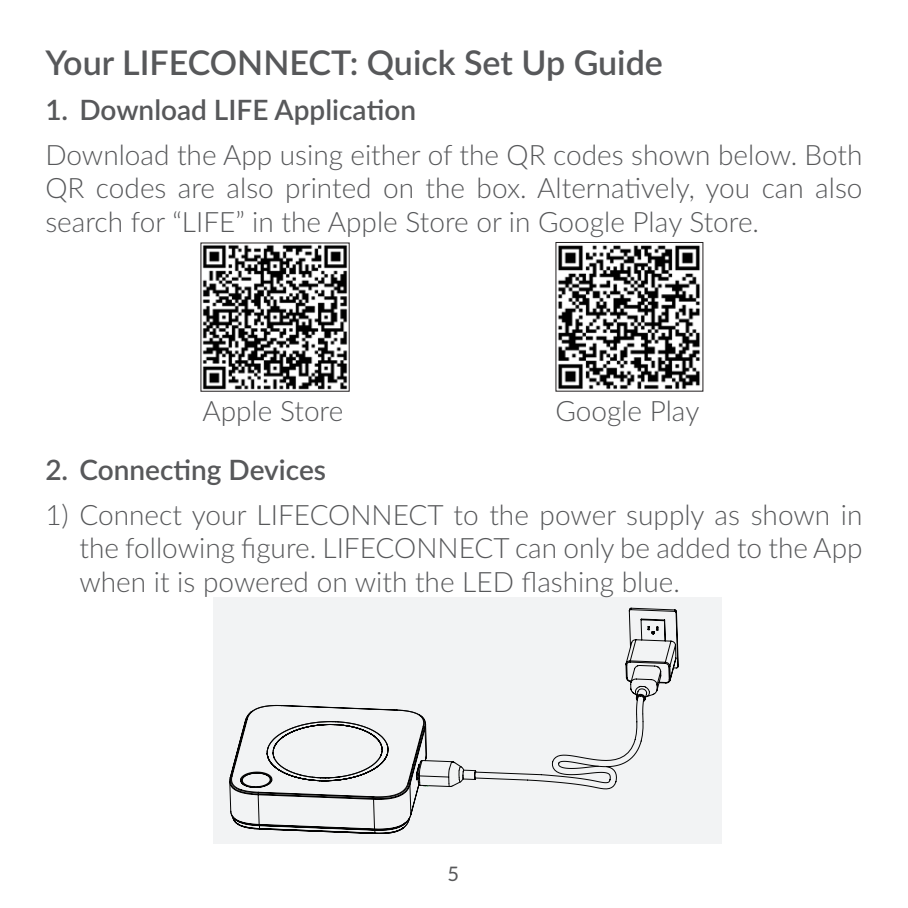
<style>
.page{position:relative;width:908px;height:908px;background:#fff}
.page>*{position:absolute;margin:0;border:0;box-sizing:border-box;transform-origin:0 0}
.Title_1{font:600 34px "Lato";color:#57585a}
.Body{font:300 28px/33.6px "Lato";color:#57585a;text-align:justify}
.t1{font:600 28px "Lato";color:#57585a}
.t2{font:20px "Lato";color:#57585a}
</style>
<div class="page">
<div style="left:213px;top:596px;width:508px;height:247px;background:#f2f3f4"></div>
<img style="left:202px;top:244px;width:145px;height:145px">
<img style="left:557px;top:245px;width:144px;height:144px">
<svg style="left:230px;top:811px;width:183px;height:22px"></svg>
<svg style="left:229px;top:607px;width:449px;height:204px"></svg>
<p class="Title_1" style="left:45px;top:38px;width:618px">Your LIFECONNECT: Quick Set Up Guide</p>
<p class="t1" style="left:45px;top:89px;width:372px">1. Download LIFE Application</p>
<p class="Body" style="left:45px;top:137px;width:818px">Download the App using either of the QR codes shown below. Both QR codes are also printed on the box. Alternatively, you can also search for “LIFE” in the Apple Store or in Google Play Store.</p>
<p class="Body" style="left:202px;top:393px;width:142px">Apple Store</p>
<p class="Body" style="left:555px;top:393px;width:146px">Google Play</p>
<p class="t1" style="left:45px;top:449px;width:282px">2. Connecting Devices</p>
<p class="Body" style="left:79px;top:496px;width:784px;text-indent:-34px">1) Connect your LIFECONNECT to the power supply as shown in the following figure. LIFECONNECT can only be added to the App when it is powered on with the LED flashing blue.</p>
<p class="t2" style="left:447px;top:858px;width:13px">5</p>
</div>
